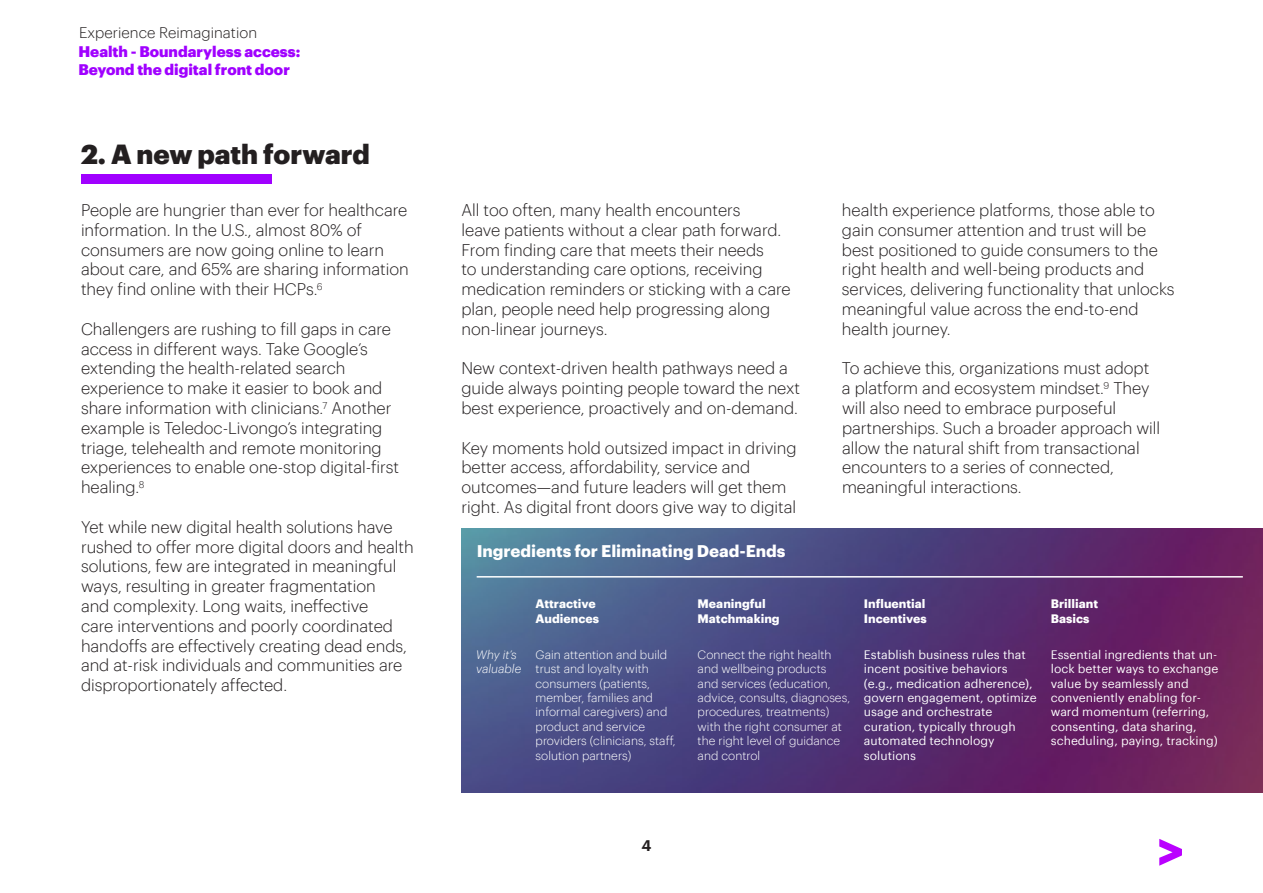
<style>
.page{position:relative;width:1263px;height:893px;background:#fff}
.page>*{position:absolute;margin:0;border:0;box-sizing:border-box;transform-origin:0 0}
.t1{font:900 27px "Graphik";color:#231f20}
.TextBody{font:300 16.5px/19.8px "Graphik";letter-spacing:-.005em;color:#231f20}
.TextBody-2{font:700 16.5px "Graphik";letter-spacing:-.005em;color:#fff}
.t2{font:900 15px/18px "Graphik";color:#a000ff}
.t3{font:300 15px "Graphik";color:#231f20}
.t4{font:600 15px "Graphik";color:#231f20}
.t5{font:12px/14.4px "Graphik";color:#fff}
.t6{font:300 12px/14.4px "Graphik";color:#fff}
.t7{font:700 12px "Graphik";color:#fff}
.t8{font:italic 300 12px/14.4px "Graphik";color:#fff}
</style>
<div class="page">
<svg style="left:1159px;top:839px;width:23px;height:27px"></svg>
<img style="left:461px;top:528px;width:802px;height:264px">
<div style="left:81px;top:174px;width:191px;height:9px;background:#a000ff"></div>
<hr style="left:477px;top:576px;width:766px;height:2px;background:#fff">
<p class="t3" style="left:79px;top:22px;width:180px">Experience Reimagination</p>
<p class="t2" style="left:78px;top:41px;width:223px">Health - Boundaryless access:<br>Beyond the digital front door</p>
<h2 class="t1" style="left:81px;top:133px;width:290px">2. A new path forward</h2>
<p class="TextBody" style="left:81px;top:199px;width:329px">People are hungrier than ever for healthcare information. In the U.S., almost 80% of consumers are now going online to learn about care, and 65% are sharing information they find online with their HCPs.<sup>6</sup></p>
<p class="TextBody" style="left:81px;top:318px;width:320px">Challengers are rushing to fill gaps in care access in different ways. Take Google’s extending the health-related search experience to make it easier to book and share information with clinicians.<sup>7</sup> Another example is Teledoc-Livongo’s integrating triage, telehealth and remote monitoring experiences to enable one-stop digital-first healing.<sup>8</sup></p>
<p class="TextBody" style="left:81px;top:516px;width:334px">Yet while new digital health solutions have rushed to offer more digital doors and health solutions, few are integrated in meaningful ways, resulting in greater fragmentation<br>and complexity. Long waits, ineffective<br>care interventions and poorly coordinated handoffs are effectively creating dead ends, and at-risk individuals and communities are disproportionately affected.</p>
<p class="TextBody" style="left:461px;top:199px;width:331px">All too often, many health encounters<br>leave patients without a clear path forward.<br>From finding care that meets their needs<br>to understanding care options, receiving medication reminders or sticking with a care plan, people need help progressing along non-linear journeys.</p>
<p class="TextBody" style="left:461px;top:357px;width:340px">New context-driven health pathways need a guide always pointing people toward the next best experience, proactively and on-demand.</p>
<p class="TextBody" style="left:461px;top:436px;width:337px">Key moments hold outsized impact in driving better access, affordability, service and outcomes—and future leaders will get them right. As digital front doors give way to digital</p>
<p class="TextBody-2" style="left:477px;top:538px;width:310px">Ingredients for Eliminating Dead-Ends</p>
<p class="t7" style="left:536px;top:595px;width:62px">Attractive</p>
<p class="t7" style="left:536px;top:609px;width:65px">Audiences</p>
<p class="t7" style="left:698px;top:595px;width:70px">Meaningful</p>
<p class="t7" style="left:698px;top:609px;width:84px">Matchmaking</p>
<p class="TextBody" style="left:842px;top:199px;width:334px">health experience platforms, those able to gain consumer attention and trust will be best positioned to guide consumers to the right health and well-being products and services, delivering functionality that unlocks meaningful value across the end-to-end health journey.</p>
<p class="TextBody" style="left:842px;top:357px;width:320px">To achieve this, organizations must adopt a platform and ecosystem mindset.<sup>9</sup> They will also need to embrace purposeful partnerships. Such a broader approach will allow the natural shift from transactional encounters to a series of connected, meaningful interactions.</p>
<p class="t7" style="left:864px;top:595px;width:63px">Influential</p>
<p class="t7" style="left:864px;top:609px;width:64px">Incentives</p>
<p class="t7" style="left:1051px;top:595px;width:49px">Brilliant</p>
<p class="t7" style="left:1051px;top:609px;width:40px">Basics</p>
<p class="t8" style="left:476px;top:646px;width:47px">Why it’s valuable</p>
<p class="t6" style="left:536px;top:646px;width:142px">Gain attention and build trust and loyalty with consumers (patients, member, families and informal caregivers) and product and service providers (clinicians, staff, solution partners)</p>
<p class="t6" style="left:698px;top:646px;width:154px">Connect the right health and wellbeing products and services (education, advice, consults, diagnoses, procedures, treatments) with the right consumer at the right level of guidance and control</p>
<p class="t5" style="left:864px;top:646px;width:174px">Establish business rules that incent positive behaviors (e.g., medication adherence), govern engagement, optimize usage and orchestrate curation, typically through automated technology solutions</p>
<p class="t5" style="left:1051px;top:646px;width:169px">Essential ingredients that un&shy;lock better ways to exchange value by seamlessly and conveniently enabling for&shy;ward momentum (referring, consenting, data sharing, scheduling, paying, tracking)</p>
<p class="t4" style="left:641px;top:834px;width:12px">4</p>
</div>
